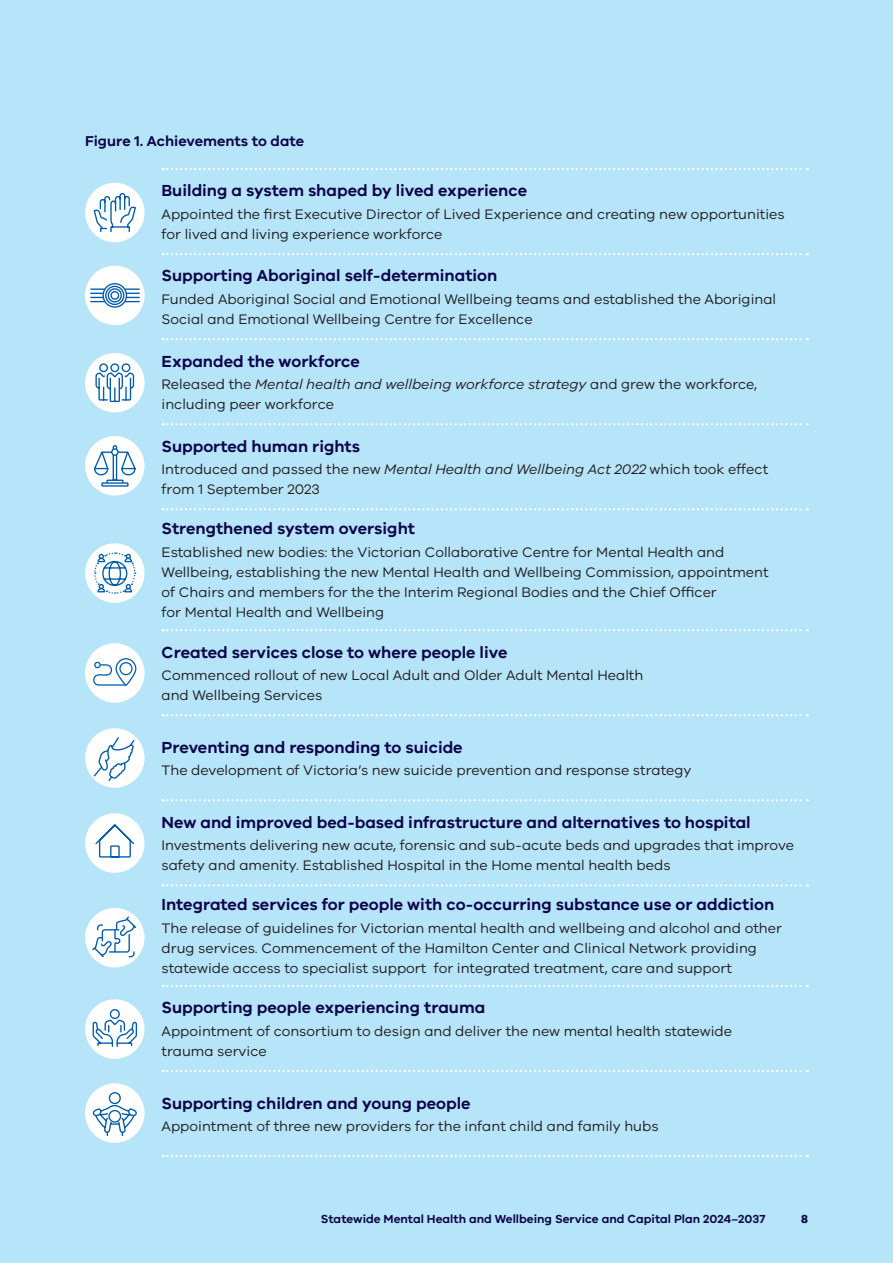
<style>
.page{position:relative;width:893px;height:1263px;background:#b6e4f9}
.page>*{position:absolute;margin:0;border:0;box-sizing:border-box;transform-origin:0 0}
.t1{font:600 16.5px "VIC";color:#0d0449}
.t2{font:600 14.7px "VIC";color:#0d0449}
.t3{font:14.25px/20.2px "VIC";color:#231f20}
.t4{font:600 12px "VIC";color:#0d0449}
.t5{font:700 12px "VIC";color:#0d0449}
.s1{font-style:italic}
</style>
<div class="page">
<svg style="left:163px;top:168px;width:645px;height:2px"></svg>
<svg style="left:163px;top:253px;width:645px;height:2px"></svg>
<svg style="left:163px;top:338px;width:645px;height:2px"></svg>
<svg style="left:163px;top:423px;width:645px;height:2px"></svg>
<svg style="left:163px;top:508px;width:645px;height:2px"></svg>
<svg style="left:163px;top:629px;width:645px;height:2px"></svg>
<svg style="left:163px;top:714px;width:645px;height:2px"></svg>
<svg style="left:163px;top:799px;width:645px;height:2px"></svg>
<svg style="left:163px;top:884px;width:645px;height:2px"></svg>
<svg style="left:163px;top:985px;width:645px;height:2px"></svg>
<svg style="left:163px;top:1070px;width:645px;height:2px"></svg>
<svg style="left:163px;top:1155px;width:645px;height:2px"></svg>
<div style="left:85px;top:643px;width:60px;height:60px;background:#fff;border-radius:50%"></div>
<div style="left:85px;top:908px;width:60px;height:59px;background:#fff;border-radius:50%"></div>
<div style="left:85px;top:266px;width:60px;height:59px;background:#fff;border-radius:50%"></div>
<div style="left:105px;top:286px;width:19px;height:19px;border:1px solid #015ba9;border-radius:50%"></div>
<div style="left:108px;top:288px;width:14px;height:15px;border:1px solid #015ba9;border-radius:50%"></div>
<div style="left:110px;top:291px;width:9px;height:9px;border:1px solid #015ba9;border-radius:50%"></div>
<div style="left:102px;top:283px;width:25px;height:25px;border:1px solid #015ba9;border-radius:50%"></div>
<svg style="left:91px;top:288px;width:14px;height:14px"></svg>
<svg style="left:125px;top:288px;width:14px;height:14px"></svg>
<svg style="left:93px;top:658px;width:44px;height:28px"></svg>
<div style="left:94px;top:662px;width:7px;height:6px;border:1px solid #015ba9;border-radius:50%"></div>
<div style="left:85px;top:436px;width:60px;height:60px;background:#fff;border-radius:50%"></div>
<svg style="left:93px;top:444px;width:44px;height:38px"></svg>
<div style="left:111px;top:448px;width:8px;height:8px;border:1px solid #015ba9;border-radius:50%"></div>
<div style="left:101px;top:482px;width:28px;height:5px;border:1px solid #015ba9"></div>
<div style="left:85px;top:813px;width:60px;height:60px;background:#fff;border-radius:50%"></div>
<svg style="left:95px;top:824px;width:40px;height:34px"></svg>
<div style="left:85px;top:183px;width:60px;height:59px;background:#fff;border-radius:50%"></div>
<svg style="left:93px;top:192px;width:44px;height:41px"></svg>
<div style="left:85px;top:353px;width:60px;height:59px;background:#fff;border-radius:50%"></div>
<svg style="left:95px;top:363px;width:40px;height:40px"></svg>
<div style="left:85px;top:543px;width:60px;height:60px;background:#fff;border-radius:50%"></div>
<svg style="left:93px;top:552px;width:43px;height:42px"></svg>
<div style="left:85px;top:728px;width:60px;height:60px;background:#fff;border-radius:50%"></div>
<svg style="left:92px;top:735px;width:44px;height:47px"></svg>
<svg style="left:91px;top:915px;width:46px;height:43px"></svg>
<div style="left:85px;top:999px;width:60px;height:60px;background:#fff;border-radius:50%"></div>
<div style="left:110px;top:1009px;width:10px;height:10px;border:1px solid #015ba9;border-radius:50%"></div>
<svg style="left:92px;top:1018px;width:45px;height:29px"></svg>
<div style="left:85px;top:1083px;width:60px;height:60px;background:#fff;border-radius:50%"></div>
<svg style="left:92px;top:1091px;width:45px;height:46px"></svg>
<p class="t2" style="left:85px;top:132px;width:221px">Figure 1. Achievements to date</p>
<p class="t1" style="left:162px;top:181px;width:367px">Building a system shaped by lived experience</p>
<p class="t3" style="left:162px;top:203px;width:625px">Appointed the first Executive Director of Lived Experience and creating new opportunities for lived and living experience workforce</p>
<p class="t1" style="left:162px;top:266px;width:337px">Supporting Aboriginal self-determination</p>
<p class="t3" style="left:162px;top:288px;width:616px">Funded Aboriginal Social and Emotional Wellbeing teams and established the Aboriginal<br>Social and Emotional Wellbeing Centre for Excellence</p>
<p class="t1" style="left:162px;top:351px;width:200px">Expanded the workforce</p>
<p class="t3" style="left:162px;top:374px;width:597px">Released the <span class="s1">Mental health and wellbeing workforce strategy</span> and grew the workforce, including peer workforce</p>
<p class="t1" style="left:162px;top:436px;width:200px">Supported human rights</p>
<p class="t3" style="left:162px;top:459px;width:608px">Introduced and passed the new <span class="s1">Mental Health and Wellbeing Act 2022</span> which took effect from 1 September 2023</p>
<p class="t1" style="left:162px;top:519px;width:255px">Strengthened system oversight</p>
<p class="t3" style="left:162px;top:541px;width:609px">Established new bodies: the Victorian Collaborative Centre for Mental Health and Wellbeing, establishing the new Mental Health and Wellbeing Commission, appointment of Chairs and members for the the Interim Regional Bodies and the Chief Officer<br>for Mental Health and Wellbeing</p>
<p class="t1" style="left:162px;top:642px;width:347px">Created services close to where people live</p>
<p class="t3" style="left:162px;top:664px;width:483px">Commenced rollout of new Local Adult and Older Adult Mental Health and Wellbeing Services</p>
<p class="t1" style="left:162px;top:737px;width:303px">Preventing and responding to suicide</p>
<p class="t3" style="left:162px;top:760px;width:531px">The development of Victoria’s new suicide prevention and response strategy</p>
<p class="t1" style="left:162px;top:812px;width:591px">New and improved bed-based infrastructure and alternatives to hospital</p>
<p class="t3" style="left:162px;top:835px;width:634px">Investments delivering new acute, forensic and sub-acute beds and upgrades that improve safety and amenity. Established Hospital in the Home mental health beds</p>
<p class="t1" style="left:162px;top:895px;width:614px">Integrated services for people with co-occurring substance use or addiction</p>
<p class="t3" style="left:162px;top:917px;width:622px">The release of guidelines for Victorian mental health and wellbeing and alcohol and other drug services. Commencement of the Hamilton Center and Clinical Network providing statewide access to specialist support for integrated treatment, care and support</p>
<p class="t1" style="left:162px;top:998px;width:325px">Supporting people experiencing trauma</p>
<p class="t3" style="left:162px;top:1020px;width:572px">Appointment of consortium to design and deliver the new mental health statewide trauma service</p>
<p class="t1" style="left:162px;top:1093px;width:310px">Supporting children and young people</p>
<p class="t3" style="left:162px;top:1115px;width:499px">Appointment of three new providers for the infant child and family hubs</p>
<p class="t4" style="left:321px;top:1211px;width:446px">Statewide Mental Health and Wellbeing Service and Capital Plan 2024–2037</p>
<p class="t5" style="left:801px;top:1211px;width:8px">8</p>
</div>
